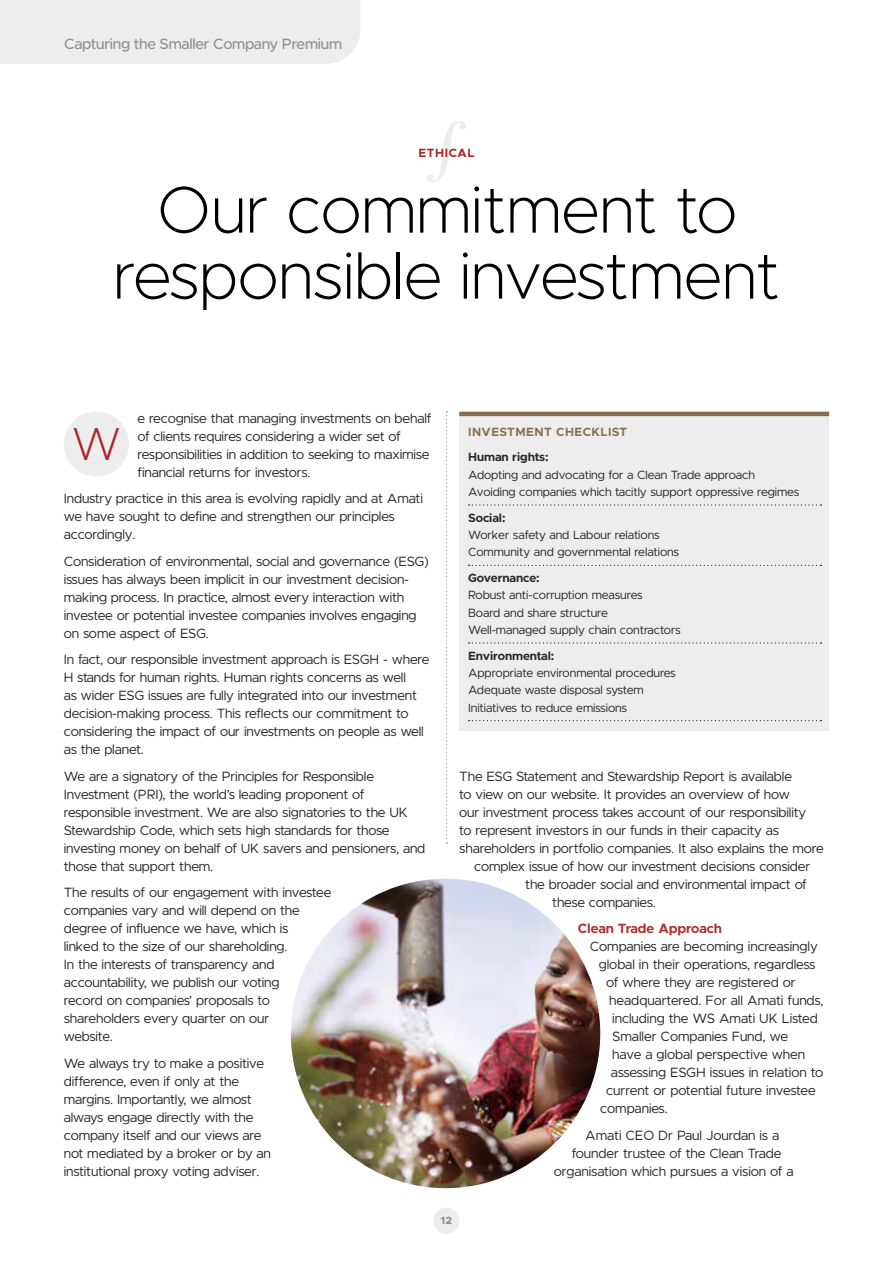
<style>
.page{position:relative;width:893px;height:1263px;background:#fff}
.page>*{position:absolute;margin:0;border:0;box-sizing:border-box;transform-origin:0 0}
.t1{font:200 66.15px/66px "Metropolis";letter-spacing:-.01em;color:#000;text-align:center}
.t2{font:200 46.5px "Metropolis";color:#a9262b}
.t3{font:500 15px "Metropolis";letter-spacing:-.015em;color:#929292}
.t4{font:13.5px/18px "Metropolis";letter-spacing:-.01em;color:#282827}
.t5{font:700 13.5px "Metropolis";letter-spacing:-.005em;color:#ad3131}
.t6{font:12px/17.2px "Metropolis";letter-spacing:-.005em;color:#282827}
.t7{font:700 12px "Metropolis";letter-spacing:-.005em;color:#282827}
.t8{font:700 12px "Metropolis";letter-spacing:.035em;color:#886e4e}
.t9{font:700 12px "Metropolis";letter-spacing:.05em;color:#a9262b}
.t10{font:800 10.5px "Metropolis";color:#929292}
</style>
<div class="page">
<div style="left:433px;top:1208px;width:26px;height:26px;background:#ededed;border-radius:50%"></div>
<svg style="left:427px;top:121px;width:39px;height:61px"></svg>
<svg style="left:446px;top:411px;width:1px;height:432px"></svg>
<div style="left:64px;top:411px;width:65px;height:66px;background:#ededed;border-radius:50%"></div>
<div style="left:459px;top:414px;width:370px;height:316px;background:#ededed"></div>
<svg style="left:469px;top:504px;width:352px;height:2px"></svg>
<svg style="left:469px;top:565px;width:352px;height:1px"></svg>
<svg style="left:469px;top:642px;width:352px;height:2px"></svg>
<svg style="left:469px;top:720px;width:352px;height:1px"></svg>
<hr style="left:459px;top:412px;width:370px;height:4px;background:#886e4e">
<img style="left:291px;top:879px;width:309px;height:309px;border-radius:155px">
<div style="left:0;top:0;width:360px;height:64px;background:#ededed"></div>
<p class="t3" style="left:64px;top:35px;width:279px">Capturing the Smaller Company Premium</p>
<p class="t9" style="left:418px;top:145px;width:58px">ETHICAL</p>
<h1 class="t1" style="left:113px;top:177px;width:669px">Our commitment to responsible investment</h1>
<p class="t4" style="left:137px;top:409px;width:296px">e recognise that managing investments on behalf of clients requires considering a wider set of responsibilities in addition to seeking to maximise financial returns for investors.</p>
<p class="t4" style="left:64px;top:490px;width:361px">Industry practice in this area is evolving rapidly and at Amati we have sought to define and strengthen our principles accordingly.</p>
<p class="t4" style="left:64px;top:552px;width:366px">Consideration of environmental, social and governance (ESG) issues has always been implicit in our investment decision&shy;making process. In practice, almost every interaction with investee or potential investee companies involves engaging on some aspect of ESG.</p>
<p class="t4" style="left:64px;top:651px;width:367px">In fact, our responsible investment approach is ESGH - where H stands for human rights. Human rights concerns as well<br>as wider ESG issues are fully integrated into our investment decision-making process. This reflects our commitment to considering the impact of our investments on people as well as the planet.</p>
<p class="t4" style="left:64px;top:767px;width:363px">We are a signatory of the Principles for Responsible Investment (PRI), the world’s leading proponent of responsible investment. We are also signatories to the UK Stewardship Code, which sets high standards for those investing money on behalf of UK savers and pensioners, and those that support them.</p>
<p class="t4" style="left:64px;top:883px;width:269px">The results of our engagement with investee companies vary and will depend on the degree of influence we have, which is<br>linked to the size of our shareholding.<br>In the interests of transparency and accountability, we publish our voting<br>record on companies’ proposals to shareholders every quarter on our<br>website.</p>
<p class="t4" style="left:64px;top:1054px;width:209px">We always try to make a positive difference, even if only at the margins. Importantly, we almost always engage directly with the company itself and our views are not mediated by a broker or by an institutional proxy voting adviser.</p>
<h2 class="t2" style="left:71px;top:415px;width:53px">W</h2>
<p class="t8" style="left:468px;top:424px;width:161px">INVESTMENT CHECKLIST</p>
<p class="t7" style="left:468px;top:450px;width:82px">Human rights:</p>
<p class="t6" style="left:468px;top:466px;width:333px">Adopting and advocating for a Clean Trade approach<br>Avoiding companies which tacitly support oppressive regimes</p>
<p class="t7" style="left:468px;top:510px;width:39px">Social:</p>
<p class="t6" style="left:468px;top:526px;width:213px">Worker safety and Labour relations<br>Community and governmental relations</p>
<p class="t7" style="left:468px;top:570px;width:73px">Governance:</p>
<p class="t6" style="left:468px;top:586px;width:214px">Robust anti-corruption measures<br>Board and share structure<br>Well-managed supply chain contractors</p>
<p class="t7" style="left:468px;top:648px;width:88px">Environmental:</p>
<p class="t6" style="left:468px;top:664px;width:209px">Appropriate environmental procedures<br>Adequate waste disposal system<br>Initiatives to reduce emissions</p>
<p class="t4" style="left:459px;top:767px;width:334px">The ESG Statement and Stewardship Report is available</p>
<p class="t4" style="left:459px;top:785px;width:332px">to view on our website. It provides an overview of how</p>
<p class="t4" style="left:459px;top:803px;width:349px">our investment process takes account of our responsibility</p>
<p class="t4" style="left:459px;top:821px;width:321px">to represent investors in our funds in their capacity as</p>
<p class="t4" style="left:459px;top:839px;width:366px">shareholders in portfolio companies. It also explains the more</p>
<p class="t4" style="left:474px;top:857px;width:338px">complex issue of how our investment decisions consider</p>
<p class="t4" style="left:525px;top:875px;width:283px">the broader social and environmental impact of</p>
<p class="t4" style="left:552px;top:893px;width:105px">these companies.</p>
<p class="t5" style="left:578px;top:920px;width:146px">Clean Trade Approach</p>
<p class="t4" style="left:590px;top:937px;width:230px">Companies are becoming increasingly</p>
<p class="t4" style="left:599px;top:955px;width:218px">global in their operations, regardless</p>
<p class="t4" style="left:606px;top:973px;width:191px">of where they are registered or</p>
<p class="t4" style="left:609px;top:991px;width:216px">headquartered. For all Amati funds,</p>
<p class="t4" style="left:612px;top:1009px;width:207px">including the WS Amati UK Listed</p>
<p class="t4" style="left:612px;top:1027px;width:177px">Smaller Companies Fund, we</p>
<p class="t4" style="left:612px;top:1045px;width:195px">have a global perspective when</p>
<p class="t4" style="left:611px;top:1063px;width:214px">assessing ESGH issues in relation to</p>
<p class="t4" style="left:606px;top:1081px;width:211px">current or potential future investee</p>
<p class="t4" style="left:600px;top:1099px;width:69px">companies.</p>
<p class="t4" style="left:585px;top:1126px;width:196px">Amati CEO Dr Paul Jourdan is a</p>
<p class="t4" style="left:572px;top:1144px;width:211px">founder trustee of the Clean Trade</p>
<p class="t4" style="left:554px;top:1162px;width:241px">organisation which pursues a vision of a</p>
<p class="t10" style="left:441px;top:1214px;width:13px">12</p>
</div>
